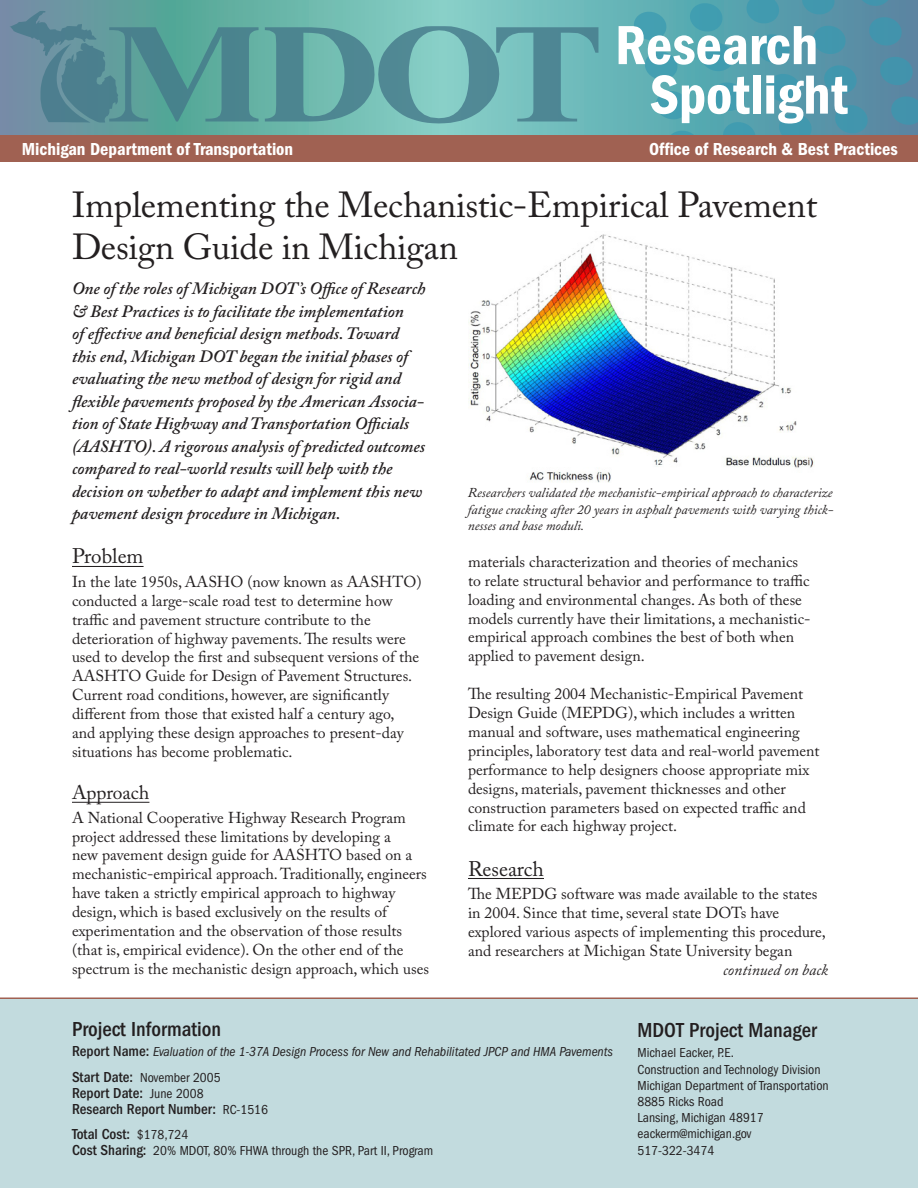
<style>
.page{position:relative;width:918px;height:1188px;background:#fff}
.page>*{position:absolute;margin:0;border:0;box-sizing:border-box;transform-origin:0 0}
.t1{font:600 condensed 57px "Franklin Gothic";color:#fff}
.t2{font:36px/42px "Adobe Caslon Pro";letter-spacing:-.01em;color:#231f20}
.Project_Info{font:500 condensed 21px "Franklin Gothic";color:#231f20}
.t3{font:21px "Adobe Caslon Pro";color:#231f20}
.t4{font:19.5px "Adobe Caslon Pro";color:#231f20}
.t5{font:600 condensed 18px "Franklin Gothic";color:#fff}
.Intro_Paragraph{font:italic 600 17.25px/22.5px "Adobe Caslon Pro";color:#231f20}
.Body_Copy{font:15.75px/18.9px "Adobe Caslon Pro";color:#231f20}
.Body_Copy-2{font:italic 15.75px "Adobe Caslon Pro";color:#231f20}
.Project_Info-2{font:500 condensed 15px "Franklin Gothic";color:#231f20}
.Project_Info-3{font:condensed 13.5px "Franklin Gothic";color:#231f20}
.t6{font:italic 13.5px/16.2px "Adobe Caslon Pro";color:#231f20;text-align:justify}
.Project_Info-4{font:italic condensed 13.5px "Franklin Gothic";color:#231f20}
.s1{font-weight:500;font-style:normal;font-size:15px}
.s2{font-weight:500;font-size:15px}
.s3{font-weight:400;font-size:13.5px}
</style>
<div class="page">
<hr style="left:72px;top:566px;width:72px;height:1px;background:#231f20">
<hr style="left:72px;top:802px;width:77px;height:1px;background:#231f20">
<hr style="left:468px;top:878px;width:76px;height:1px;background:#231f20">
<div style="left:0;top:999px;width:918px;height:189px;background:#c2dbde"></div>
<hr style="left:0;top:998px;width:918px;height:1px;background:#a06152">
<svg style="left:0;top:0;width:918px;height:135px;background:#64a9ae"></svg>
<svg style="left:10px;top:11px;width:108px;height:112px;background:#5e8999"></svg>
<svg style="left:109px;top:26px;width:489px;height:97px;background:#60a3a3"></svg>
<svg style="left:665px;top:130px;width:36px;height:5px"></svg>
<svg style="left:721px;top:121px;width:36px;height:14px"></svg>
<svg style="left:777px;top:112px;width:36px;height:23px"></svg>
<svg style="left:833px;top:104px;width:36px;height:30px"></svg>
<svg style="left:890px;top:95px;width:28px;height:31px"></svg>
<svg style="left:654px;top:90px;width:36px;height:30px"></svg>
<svg style="left:710px;top:81px;width:36px;height:31px"></svg>
<svg style="left:766px;top:73px;width:36px;height:30px"></svg>
<svg style="left:822px;top:64px;width:36px;height:31px"></svg>
<svg style="left:878px;top:56px;width:36px;height:30px"></svg>
<svg style="left:643px;top:50px;width:36px;height:31px"></svg>
<svg style="left:699px;top:42px;width:36px;height:30px"></svg>
<svg style="left:755px;top:33px;width:36px;height:31px"></svg>
<svg style="left:811px;top:25px;width:36px;height:30px"></svg>
<svg style="left:867px;top:16px;width:36px;height:31px"></svg>
<svg style="left:634px;top:11px;width:34px;height:30px"></svg>
<svg style="left:688px;top:2px;width:36px;height:31px"></svg>
<svg style="left:800px;top:0;width:36px;height:16px"></svg>
<svg style="left:856px;top:0;width:36px;height:7px"></svg>
<svg style="left:745px;top:0;width:36px;height:25px"></svg>
<div style="left:0;top:135px;width:918px;height:27px;background:#a06152"></div>
<img style="left:468px;top:234px;width:347px;height:249px">
<p class="t1" style="left:615px;top:13px;width:205px">Research</p>
<p class="t1" style="left:650px;top:62px;width:200px">Spotlight</p>
<p class="t5" style="left:22px;top:138px;width:273px">Michigan Department of Transportation</p>
<p class="t5" style="left:649px;top:138px;width:250px">Office of Research &amp; Best Practices</p>
<p class="t2" style="left:72px;top:184px;width:747px">Implementing the Mechanistic-Empirical Pavement<br>Design Guide in Michigan</p>
<p class="Intro_Paragraph" style="left:72px;top:277px;width:355px">One of the roles of Michigan DOT’s Office of Research &amp; Best Practices is to facilitate the implementation<br>of effective and beneficial design methods. Toward this end, Michigan DOT began the initial phases of evaluating the new method of design for rigid and flexible pavements proposed by the American Associa&shy;tion of State Highway and Transportation Officials (AASHTO). A rigorous analysis of predicted outcomes compared to real-world results will help with the decision on whether to adapt and implement this new pavement design procedure in Michigan.</p>
<p class="t3" style="left:72px;top:544px;width:73px">Problem</p>
<p class="Body_Copy" style="left:72px;top:572px;width:351px">In the late 1950s, AASHO (now known as AASHTO) conducted a large-scale road test to determine how traffic and pavement structure contribute to the deterioration of highway pavements. The results were used to develop the first and subsequent versions of the AASHTO Guide for Design of Pavement Structures.<br>Current road conditions, however, are significantly different from those that existed half a century ago, and applying these design approaches to present-day situations has become problematic.</p>
<p class="t4" style="left:72px;top:781px;width:79px">Approach</p>
<p class="Body_Copy" style="left:72px;top:808px;width:358px">A National Cooperative Highway Research Program project addressed these limitations by developing a<br>new pavement design guide for AASHTO based on a mechanistic-empirical approach. Traditionally, engineers have taken a strictly empirical approach to highway design, which is based exclusively on the results of experimentation and the observation of those results (that is, empirical evidence). On the other end of the spectrum is the mechanistic design approach, which uses</p>
<p class="t6" style="left:468px;top:485px;width:367px">Researchers validated the mechanistic-empirical approach to characterize fatigue cracking after 20 years in asphalt pavements with varying thick&shy;nesses and base moduli.</p>
<p class="Body_Copy" style="left:468px;top:552px;width:344px">materials characterization and theories of mechanics to relate structural behavior and performance to traffic loading and environmental changes. As both of these models currently have their limitations, a mechanistic&shy;empirical approach combines the best of both when applied to pavement design.</p>
<p class="Body_Copy" style="left:468px;top:684px;width:353px">The resulting 2004 Mechanistic-Empirical Pavement Design Guide (MEPDG), which includes a written manual and software, uses mathematical engineering principles, laboratory test data and real-world pavement performance to help designers choose appropriate mix designs, materials, pavement thicknesses and other construction parameters based on expected traffic and climate for each highway project.</p>
<p class="t3" style="left:468px;top:856px;width:77px">Research</p>
<p class="Body_Copy" style="left:468px;top:884px;width:359px">The MEPDG software was made available to the states in 2004. Since that time, several state DOTs have explored various aspects of implementing this procedure, and researchers at Michigan State University began</p>
<p class="Body_Copy-2" style="left:723px;top:960px;width:106px">continued on back</p>
<p class="Project_Info" style="left:72px;top:1017px;width:151px">Project Information</p>
<p class="Project_Info-4" style="left:72px;top:1044px;width:543px"><span class="s1">Report Name:</span> Evaluation of the 1-37A Design Process for New and Rehabilitated JPCP and HMA Pavements</p>
<p class="Project_Info-3" style="left:72px;top:1070px;width:150px"><span class="s2">Start Date:</span> November 2005</p>
<p class="Project_Info-2" style="left:72px;top:1084px;width:133px">Report Date: <span class="s3">June 2008</span></p>
<p class="Project_Info-2" style="left:72px;top:1101px;width:198px">Research Report Number: <span class="s3">RC-1516</span></p>
<p class="Project_Info-2" style="left:72px;top:1126px;width:118px">Total Cost: <span class="s3">$178,724</span></p>
<p class="Project_Info-3" style="left:72px;top:1143px;width:363px"><span class="s2">Cost Sharing:</span> 20% MDOT, 80% FHWA through the SPR, Part II, Program</p>
<p class="Project_Info" style="left:638px;top:1018px;width:181px">MDOT Project Manager</p>
<p class="Project_Info-3" style="left:638px;top:1045px;width:98px">Michael Eacker, P.E.</p>
<p class="Project_Info-3" style="left:638px;top:1062px;width:185px">Construction and Technology Division</p>
<p class="Project_Info-3" style="left:638px;top:1078px;width:193px">Michigan Department of Transportation</p>
<p class="Project_Info-3" style="left:638px;top:1094px;width:88px">8885 Ricks Road</p>
<p class="Project_Info-3" style="left:638px;top:1110px;width:128px">Lansing, Michigan 48917</p>
<p class="Project_Info-3" style="left:638px;top:1126px;width:116px">eackerm@michigan.gov</p>
<p class="Project_Info-3" style="left:638px;top:1143px;width:78px">517-322-3474</p>
</div>
